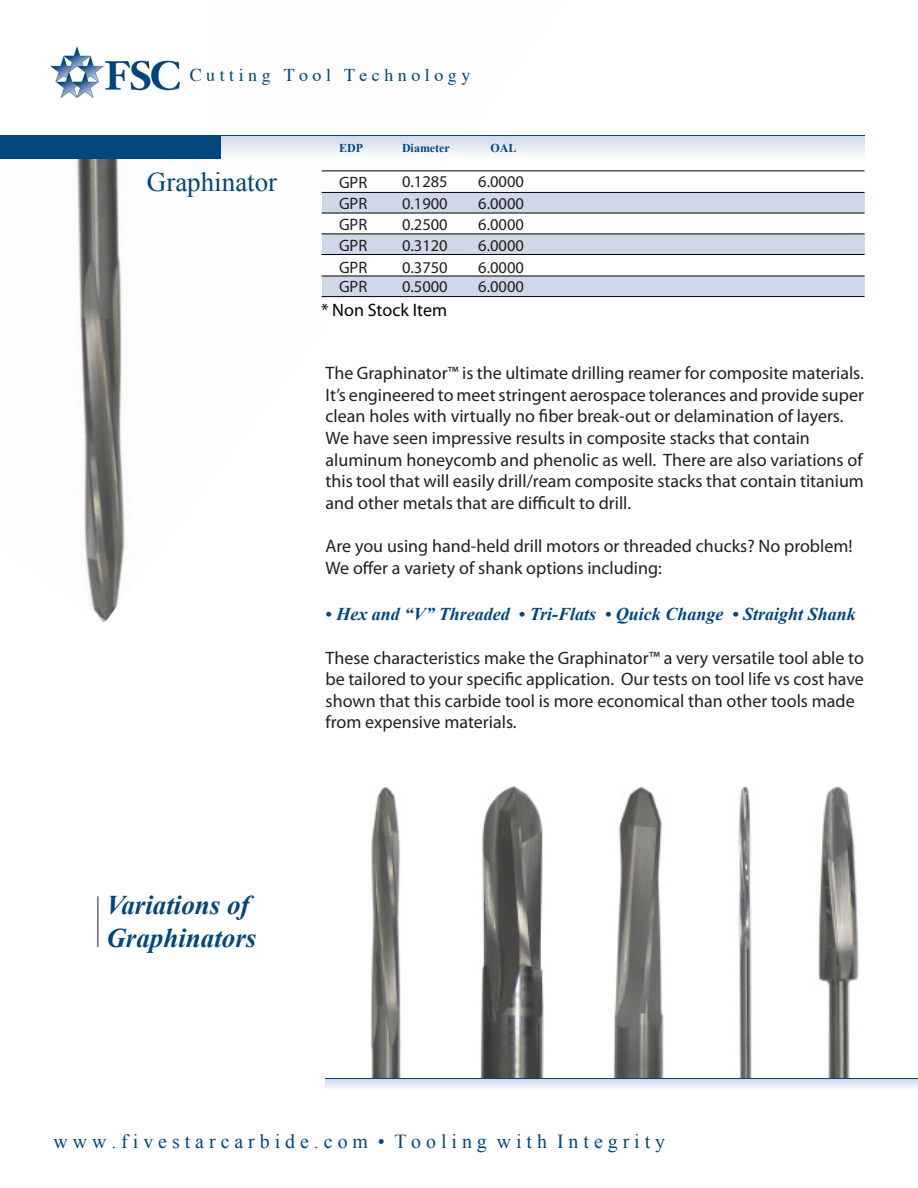
<style>
.page{position:relative;width:918px;height:1188px;background:#fff}
.page>*{position:absolute;margin:0;border:0;box-sizing:border-box;transform-origin:0 0}
.t1{font:italic 700 27px/32.4px "Times New Roman";color:#00467f}
.t2{font:27px "Times New Roman";color:#00467f}
.t3{font:19.8px "Times New Roman";color:#00467f}
.t4{font:18px/21.6px "Myriad Pro";color:#231f20}
.t5{font:italic 700 18px "Times New Roman";color:#00467f}
.t6{font:18px "Times";color:#00467f}
.t7{font:18px "Myriad Pro";color:#000}
.t8{font:16.5px "Myriad Pro";color:#231f20}
.t9{font:700 12px "Times New Roman";color:#00467f}
</style>
<div class="page">
<img style="left:76px;top:159px;width:490px;height:464px">
<div style="left:322px;top:193px;width:543px;height:20px;background:#ced8e9"></div>
<hr style="left:322px;top:213px;width:543px;height:1px;background:#000">
<hr style="left:322px;top:192px;width:543px;height:1px;background:#000">
<div style="left:322px;top:234px;width:543px;height:20px;background:#ced8e9"></div>
<hr style="left:322px;top:254px;width:543px;height:1px;background:#000">
<hr style="left:322px;top:234px;width:543px;height:1px;background:#000">
<div style="left:322px;top:276px;width:543px;height:20px;background:#ced8e9"></div>
<hr style="left:322px;top:296px;width:543px;height:1px;background:#000">
<hr style="left:322px;top:276px;width:543px;height:1px;background:#000">
<div style="left:218px;top:135px;width:647px;height:24px;background:linear-gradient(to bottom,#cdd7e9,#fafbfc)"></div>
<img style="left:50px;top:46px;width:130px;height:52px">
<div style="left:0;top:135px;width:220px;height:24px;background:#00467f"></div>
<hr style="left:161px;top:135px;width:704px;height:1px;background:#00467f">
<hr style="left:322px;top:171px;width:543px;height:1px;background:#000">
<img style="left:370px;top:786px;width:489px;height:292px">
<hr style="left:98px;top:896px;width:1px;height:51px;background:#231f20">
<svg style="left:326px;top:1079px;width:592px;height:9px;background:#e0e6f1"></svg>
<hr style="left:326px;top:1078px;width:592px;height:1px;background:#00467f">
<p class="t6" style="left:190px;top:58px;width:282px">C u t t i n g T o o l T e c h n o l o g y</p>
<p class="t2" style="left:147px;top:164px;width:132px">Graphinator</p>
<p class="t9" style="left:339px;top:140px;width:25px">EDP</p>
<p class="t9" style="left:402px;top:140px;width:49px">Diameter</p>
<p class="t9" style="left:491px;top:140px;width:28px">OAL</p>
<p class="t8" style="left:339px;top:172px;width:30px">GPR</p>
<p class="t8" style="left:402px;top:172px;width:47px">0.1285</p>
<p class="t8" style="left:478px;top:172px;width:47px">6.0000</p>
<p class="t8" style="left:478px;top:193px;width:47px">6.0000</p>
<p class="t8" style="left:478px;top:215px;width:47px">6.0000</p>
<p class="t8" style="left:478px;top:236px;width:47px">6.0000</p>
<p class="t8" style="left:478px;top:257px;width:47px">6.0000</p>
<p class="t8" style="left:478px;top:276px;width:47px">6.0000</p>
<p class="t8" style="left:339px;top:193px;width:30px">GPR</p>
<p class="t8" style="left:339px;top:215px;width:30px">GPR</p>
<p class="t8" style="left:339px;top:236px;width:30px">GPR</p>
<p class="t8" style="left:339px;top:257px;width:30px">GPR</p>
<p class="t8" style="left:339px;top:276px;width:30px">GPR</p>
<p class="t8" style="left:402px;top:193px;width:47px">0.1900</p>
<p class="t8" style="left:402px;top:215px;width:47px">0.2500</p>
<p class="t8" style="left:402px;top:236px;width:47px">0.3120</p>
<p class="t8" style="left:402px;top:257px;width:47px">0.3750</p>
<p class="t8" style="left:402px;top:276px;width:47px">0.5000</p>
<p class="t7" style="left:321px;top:299px;width:128px">* Non Stock Item</p>
<p class="t4" style="left:326px;top:362px;width:540px">The Graphinator™ is the ultimate drilling reamer for composite materials.<br>It’s engineered to meet stringent aerospace tolerances and provide super clean holes with virtually no fiber break-out or delamination of layers.<br>We have seen impressive results in composite stacks that contain</p>
<p class="t4" style="left:326px;top:449px;width:540px;text-align:justify">aluminum honeycomb and phenolic as well. There are also variations of this tool that will easily drill/ream composite stacks that contain titanium and other metals that are difficult to drill.</p>
<p class="t4" style="left:326px;top:535px;width:529px">Are you using hand-held drill motors or threaded chucks? No problem!<br>We offer a variety of shank options including:</p>
<p class="t5" style="left:326px;top:602px;width:532px">• Hex and “V” Threaded • Tri-Flats • Quick Change • Straight Shank</p>
<p class="t4" style="left:326px;top:647px;width:540px">These characteristics make the Graphinator™ a very versatile tool able to be tailored to your specific application. Our tests on tool life vs cost have shown that this carbide tool is more economical than other tools made from expensive materials.</p>
<p class="t1" style="left:106px;top:888px;width:152px">Variations of<br>Graphinators</p>
<p class="t3" style="left:53px;top:1128px;width:613px">w w w . f i v e s t a r c a r b i d e . c o m • T o o l i n g w i t h I n t e g r i t y</p>
</div>
